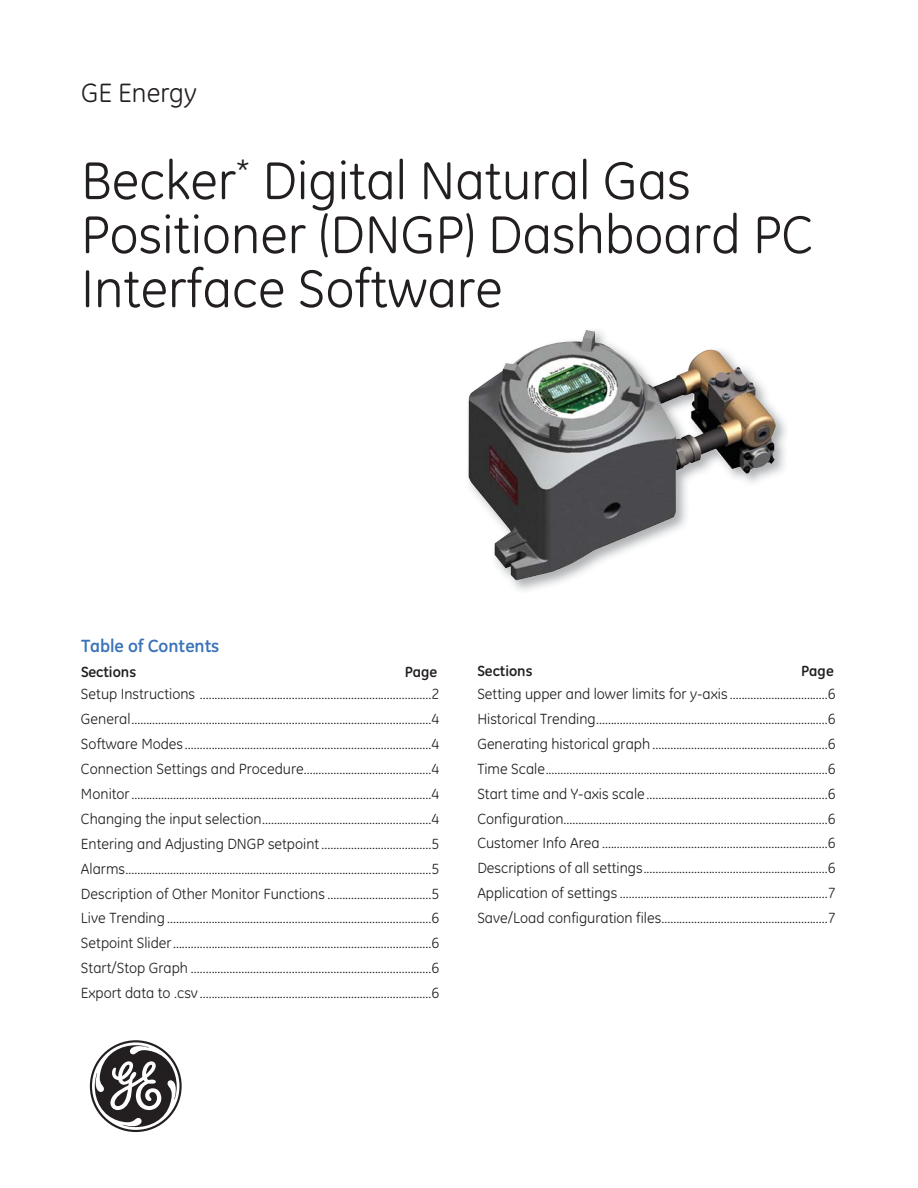
<style>
.page{position:relative;width:918px;height:1188px;background:#fff}
.page>*{position:absolute;margin:0;border:0;box-sizing:border-box;transform-origin:0 0}
.t1{font:54px/54px "GE Inspira";color:#231f20}
.t2{font:27px "GE Inspira";color:#231f20}
.t3{font:700 18px "GE Inspira";color:#3b73b9}
.t4{font:15px/24.9px "GE Inspira";color:#231f20;text-align:justify}
.t5{font:700 15px "GE Inspira";color:#231f20}
</style>
<div class="page">
<svg style="left:90px;top:1040px;width:92px;height:92px"></svg>
<img style="left:468px;top:398px;width:318px;height:193px">
<img style="left:469px;top:330px;width:307px;height:250px">
<h2 class="t2" style="left:81px;top:83px;width:117px">GE Energy</h2>
<h1 class="t1" style="left:81px;top:160px;width:733px">Becker<sup>*</sup> Digital Natural Gas<br>Positioner (DNGP) Dashboard PC<br>Interface Software</h1>
<p class="t3" style="left:81px;top:639px;width:140px">Table of Contents</p>
<p class="t5" style="left:81px;top:666px;width:57px">Sections</p>
<p class="t5" style="left:405px;top:666px;width:34px">Page</p>
<p class="t4" style="left:81px;top:683px;width:360px">Setup Instructions ..............................................................................2<br>General .....................................................................................................4<br>Software Modes ...................................................................................4<br>Connection Settings and Procedure...........................................4<br>Monitor .....................................................................................................4<br>Changing the input selection .........................................................4<br>Entering and Adjusting DNGP setpoint .....................................5<br>Alarms .......................................................................................................5<br>Description of Other Monitor Functions ...................................5<br>Live Trending .........................................................................................6<br>Setpoint Slider .......................................................................................6<br>Start/Stop Graph .................................................................................6<br>Export data to .csv ..............................................................................6</p>
<p class="t5" style="left:477px;top:666px;width:57px">Sections</p>
<p class="t5" style="left:801px;top:666px;width:34px">Page</p>
<p class="t4" style="left:477px;top:683px;width:360px">Setting upper and lower limits for y-axis .................................6<br>Historical Trending ..............................................................................6<br>Generating historical graph ...........................................................6<br>Time Scale ...............................................................................................6<br>Start time and Y-axis scale .............................................................6<br>Configuration.........................................................................................6<br>Customer Info Area ............................................................................6<br>Descriptions of all settings ..............................................................6<br>Application of settings ......................................................................7<br>Save/Load configuration files ........................................................7</p>
</div>
